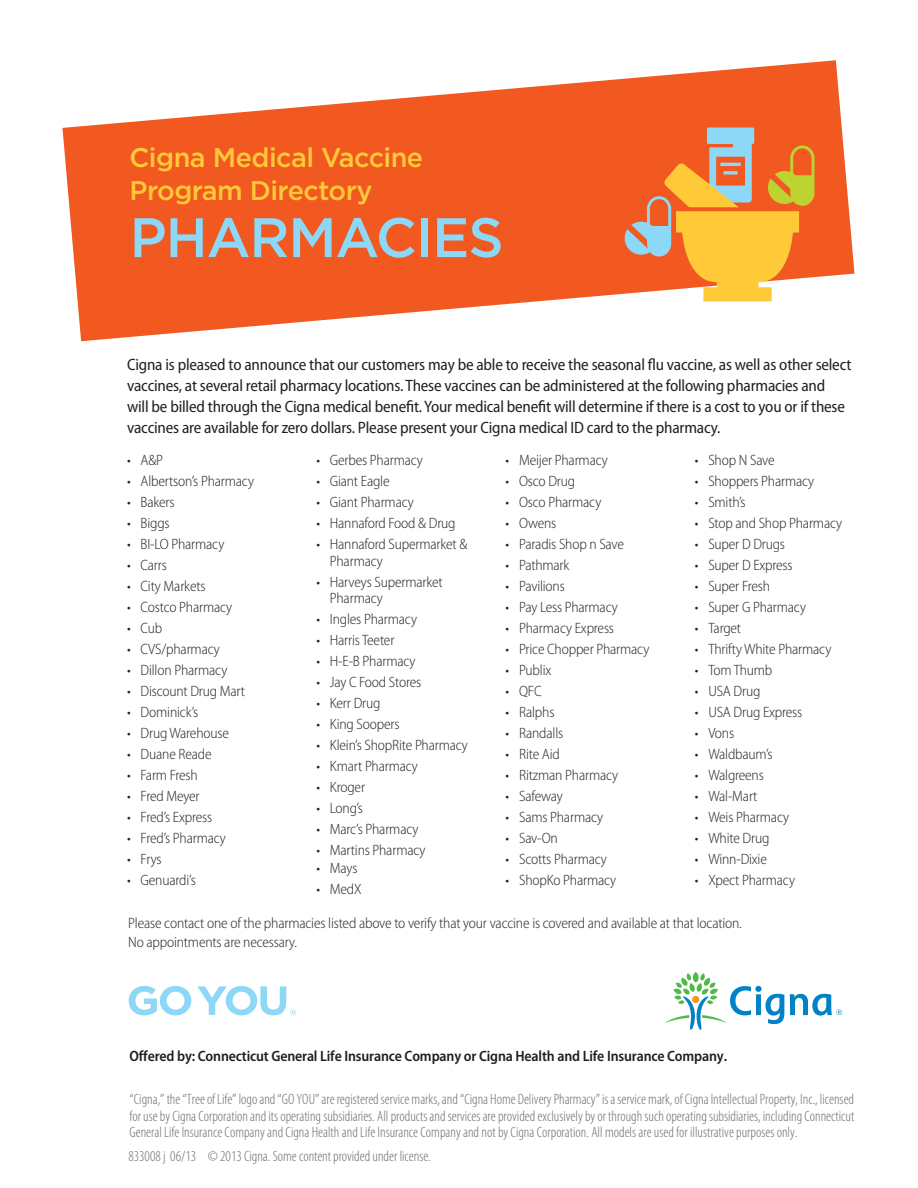
<style>
.page{position:relative;width:918px;height:1188px;background:#fff}
.page>*{position:absolute;margin:0;border:0;box-sizing:border-box;transform-origin:0 0}
.t1{font:500 55.5px "Gotham";letter-spacing:-.02em;color:#8dd7f7}
.t2{font:500 27px/33px "Gotham";letter-spacing:-.02em;color:#ffc938}
.t3{font:semi-condensed 16.5px/21px "Myriad Pro";letter-spacing:-.01em;color:#231f20}
.t4{font:300 semi-condensed 15px/16.5px "Myriad Pro";letter-spacing:-.01em;color:#231f20}
.t5{font:300 condensed 15px/16.5px "Myriad Pro";color:#6c6d70;text-align:justify}
.t6{font:600 semi-condensed 15px "Myriad Pro";letter-spacing:-.01em;color:#231f20}
</style>
<div class="page">
<svg style="left:62px;top:60px;width:793px;height:281px;fill:#f15921"></svg>
<svg style="left:665px;top:972px;width:177px;height:58px"></svg>
<svg style="left:625px;top:128px;width:190px;height:173px;background:#e8974c"></svg>
<svg style="left:129px;top:986px;width:62px;height:29px"></svg>
<svg style="left:197px;top:986px;width:99px;height:29px"></svg>
<h2 class="t2" style="left:130px;top:141px;width:295px">Cigna Medical Vaccine<br>Program Directory</h2>
<h1 class="t1" style="left:130px;top:201px;width:376px">Pharmacies</h1>
<p class="t3" style="left:127px;top:354px;width:726px">Cigna is pleased to announce that our customers may be able to receive the seasonal flu vaccine, as well as other select vaccines, at several retail pharmacy locations. These vaccines can be administered at the following pharmacies and<br>will be billed through the Cigna medical benefit. Your medical benefit will determine if there is a cost to you or if these vaccines are available for zero dollars. Please present your Cigna medical ID card to the pharmacy.</p>
<p class="t4" style="left:695px;top:452px;width:81px">• Shop N Save</p>
<p class="t4" style="left:695px;top:473px;width:121px">• Shoppers Pharmacy</p>
<p class="t4" style="left:695px;top:494px;width:52px">• Smith’s</p>
<p class="t4" style="left:695px;top:515px;width:149px">• Stop and Shop Pharmacy</p>
<p class="t4" style="left:695px;top:536px;width:92px">• Super D Drugs</p>
<p class="t4" style="left:695px;top:557px;width:99px">• Super D Express</p>
<p class="t4" style="left:695px;top:578px;width:77px">• Super Fresh</p>
<p class="t4" style="left:695px;top:599px;width:113px">• Super G Pharmacy</p>
<p class="t4" style="left:695px;top:620px;width:48px">• Target</p>
<p class="t4" style="left:695px;top:641px;width:138px">• ThriftyWhite Pharmacy</p>
<p class="t4" style="left:695px;top:662px;width:79px">• TomThumb</p>
<p class="t4" style="left:695px;top:683px;width:67px">• USA Drug</p>
<p class="t4" style="left:695px;top:704px;width:109px">• USA Drug Express</p>
<p class="t4" style="left:695px;top:725px;width:41px">• Vons</p>
<p class="t4" style="left:695px;top:746px;width:79px">• Waldbaum’s</p>
<p class="t4" style="left:695px;top:767px;width:70px">• Walgreens</p>
<p class="t4" style="left:695px;top:788px;width:64px">• Wal-Mart</p>
<p class="t4" style="left:695px;top:809px;width:96px">• Weis Pharmacy</p>
<p class="t4" style="left:695px;top:830px;width:76px">• White Drug</p>
<p class="t4" style="left:695px;top:851px;width:74px">• Winn-Dixie</p>
<p class="t4" style="left:695px;top:872px;width:102px">• Xpect Pharmacy</p>
<p class="t4" style="left:128px;top:913px;width:615px;line-height:19.5px">Please contact one of the pharmacies listed above to verify that your vaccine is covered and available at that location.<br>No appointments are necessary.</p>
<p class="t4" style="left:316px;top:452px;width:108px">• Gerbes Pharmacy</p>
<p class="t4" style="left:316px;top:473px;width:75px">• Giant Eagle</p>
<p class="t4" style="left:316px;top:494px;width:99px">• Giant Pharmacy</p>
<p class="t4" style="left:316px;top:515px;width:141px">• Hannaford Food &amp; Drug</p>
<p class="t4" style="left:330px;top:536px;width:139px;text-indent:-13px">• Hannaford Supermarket &amp;<br>Pharmacy</p>
<p class="t4" style="left:330px;top:574px;width:114px;text-indent:-13px">• Harveys Supermarket<br>Pharmacy</p>
<p class="t4" style="left:316px;top:611px;width:102px">• Ingles Pharmacy</p>
<p class="t4" style="left:316px;top:632px;width:80px">• Harris Teeter</p>
<p class="t4" style="left:316px;top:653px;width:101px">• H-E-B Pharmacy</p>
<p class="t4" style="left:316px;top:674px;width:106px">• Jay C Food Stores</p>
<p class="t4" style="left:316px;top:695px;width:66px">• Kerr Drug</p>
<p class="t4" style="left:316px;top:716px;width:85px">• King Soopers</p>
<p class="t4" style="left:316px;top:737px;width:153px">• Klein’s ShopRite Pharmacy</p>
<p class="t4" style="left:316px;top:758px;width:103px">• Kmart Pharmacy</p>
<p class="t4" style="left:316px;top:779px;width:50px">• Kroger</p>
<p class="t4" style="left:316px;top:800px;width:48px">• Long’s</p>
<p class="t4" style="left:316px;top:821px;width:104px">• Marc’s Pharmacy</p>
<p class="t4" style="left:316px;top:842px;width:111px">• Martins Pharmacy</p>
<p class="t4" style="left:316px;top:860px;width:43px">• Mays</p>
<p class="t4" style="left:316px;top:881px;width:47px">• MedX</p>
<p class="t4" style="left:506px;top:452px;width:104px">• Meijer Pharmacy</p>
<p class="t4" style="left:506px;top:473px;width:71px">• Osco Drug</p>
<p class="t4" style="left:506px;top:494px;width:97px">• Osco Pharmacy</p>
<p class="t4" style="left:506px;top:515px;width:52px">• Owens</p>
<p class="t4" style="left:506px;top:536px;width:120px">• Paradis Shop n Save</p>
<p class="t4" style="left:506px;top:557px;width:65px">• Pathmark</p>
<p class="t4" style="left:506px;top:578px;width:61px">• Pavilions</p>
<p class="t4" style="left:506px;top:599px;width:114px">• Pay Less Pharmacy</p>
<p class="t4" style="left:506px;top:620px;width:110px">• Pharmacy Express</p>
<p class="t4" style="left:506px;top:641px;width:145px">• Price Chopper Pharmacy</p>
<p class="t4" style="left:506px;top:662px;width:47px">• Publix</p>
<p class="t4" style="left:506px;top:683px;width:37px">• QFC</p>
<p class="t4" style="left:506px;top:704px;width:50px">• Ralphs</p>
<p class="t4" style="left:506px;top:725px;width:59px">• Randalls</p>
<p class="t4" style="left:506px;top:746px;width:56px">• Rite Aid</p>
<p class="t4" style="left:506px;top:767px;width:114px">• Ritzman Pharmacy</p>
<p class="t4" style="left:506px;top:788px;width:59px">• Safeway</p>
<p class="t4" style="left:506px;top:809px;width:99px">• Sams Pharmacy</p>
<p class="t4" style="left:506px;top:830px;width:54px">• Sav-On</p>
<p class="t4" style="left:506px;top:851px;width:103px">• Scotts Pharmacy</p>
<p class="t4" style="left:506px;top:872px;width:112px">• ShopKo Pharmacy</p>
<p class="t4" style="left:127px;top:452px;width:38px">• A&amp;P</p>
<p class="t4" style="left:127px;top:473px;width:128px">• Albertson’s Pharmacy</p>
<p class="t4" style="left:127px;top:494px;width:49px">• Bakers</p>
<p class="t4" style="left:127px;top:515px;width:44px">• Biggs</p>
<p class="t4" style="left:127px;top:536px;width:99px">• BI-LO Pharmacy</p>
<p class="t4" style="left:127px;top:557px;width:41px">• Carrs</p>
<p class="t4" style="left:127px;top:578px;width:80px">• City Markets</p>
<p class="t4" style="left:127px;top:599px;width:107px">• Costco Pharmacy</p>
<p class="t4" style="left:127px;top:620px;width:37px">• Cub</p>
<p class="t4" style="left:127px;top:641px;width:94px">• CVS/pharmacy</p>
<p class="t4" style="left:127px;top:662px;width:102px">• Dillon Pharmacy</p>
<p class="t4" style="left:127px;top:683px;width:120px">• Discount Drug Mart</p>
<p class="t4" style="left:127px;top:704px;width:73px">• Dominick’s</p>
<p class="t4" style="left:127px;top:725px;width:103px">• DrugWarehouse</p>
<p class="t4" style="left:127px;top:746px;width:86px">• Duane Reade</p>
<p class="t4" style="left:127px;top:767px;width:72px">• Farm Fresh</p>
<p class="t4" style="left:127px;top:788px;width:74px">• Fred Meyer</p>
<p class="t4" style="left:127px;top:809px;width:87px">• Fred’s Express</p>
<p class="t4" style="left:127px;top:830px;width:100px">• Fred’s Pharmacy</p>
<p class="t4" style="left:127px;top:851px;width:36px">• Frys</p>
<p class="t4" style="left:127px;top:872px;width:70px">• Genuardi’s</p>
<p class="t6" style="left:130px;top:1048px;width:599px">Offered by: Connecticut General Life Insurance Company or Cigna Health and Life Insurance Company.</p>
<p class="t5" style="left:130px;top:1091px;width:726px">“Cigna,” the “Tree of Life” logo and “GO YOU” are registered service marks, and “Cigna Home Delivery Pharmacy” is a service mark, of Cigna Intellectual Property, Inc., licensed for use by Cigna Corporation and its operating subsidiaries. All products and services are provided exclusively by or through such operating subsidiaries, including Connecticut General Life Insurance Company and Cigna Health and Life Insurance Company and not by Cigna Corporation. All models are used for illustrative purposes only.</p>
<p class="t5" style="left:128px;top:1149px;width:304px">833008 j 06/13 © 2013 Cigna. Some content provided under license.</p>
</div>
